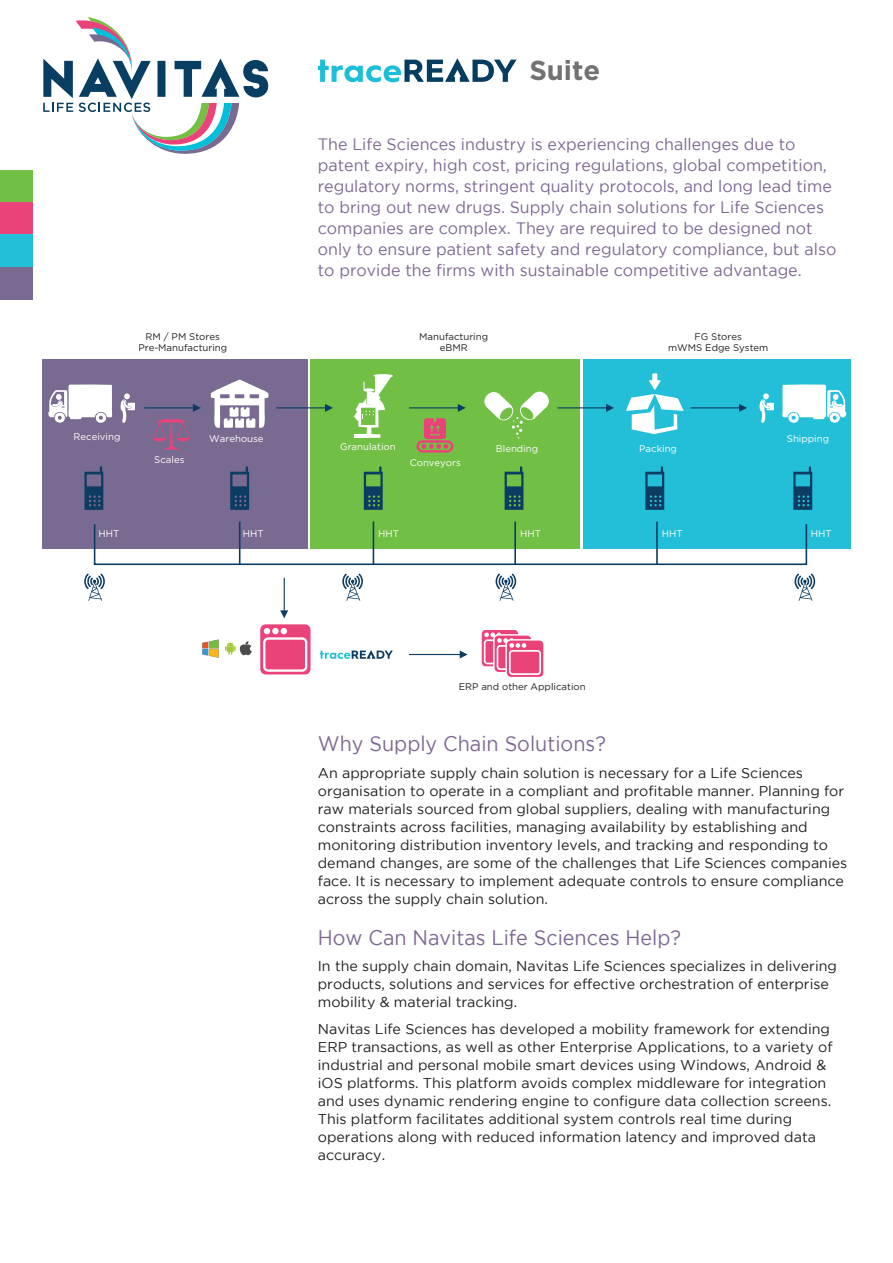
<style>
.page{position:relative;width:893px;height:1263px;background:#fff}
.page>*{position:absolute;margin:0;border:0;box-sizing:border-box;transform-origin:0 0}
.t1{font:700 27.45px "Gotham";color:#717271}
.t2{font:21px "Gotham";color:#7d6893;scale:.94 1}
.t3{font:16.5px/21px "Gotham";color:#7d6893}
.t4{font:14.25px/18px "Gotham";color:#231f20}
.t5{font:9.6px/11.6px "Gotham";color:#231f20;text-align:center}
.t6{font:9.6px "Gotham";color:#fff}
</style>
<div class="page">
<div style="left:0;top:170px;width:32px;height:32px;background:#71bf44"></div>
<div style="left:0;top:202px;width:32px;height:33px;background:#ea4379"></div>
<div style="left:0;top:235px;width:32px;height:32px;background:#23bfd8"></div>
<div style="left:0;top:267px;width:32px;height:32px;background:#786a90"></div>
<svg style="left:318px;top:58px;width:199px;height:24px"></svg>
<div style="left:583px;top:360px;width:267px;height:189px;background:#23bfd8"></div>
<div style="left:43px;top:360px;width:265px;height:189px;background:#786a90"></div>
<div style="left:310px;top:360px;width:269px;height:189px;background:#71bf44"></div>
<svg style="left:120px;top:393px;width:15px;height:30px"></svg>
<svg style="left:48px;top:384px;width:64px;height:39px"></svg>
<svg style="left:759px;top:393px;width:15px;height:30px"></svg>
<svg style="left:782px;top:384px;width:64px;height:39px"></svg>
<svg style="left:626px;top:373px;width:58px;height:61px"></svg>
<svg style="left:84px;top:573px;width:21px;height:28px"></svg>
<svg style="left:342px;top:573px;width:21px;height:28px"></svg>
<svg style="left:496px;top:573px;width:20px;height:28px"></svg>
<svg style="left:794px;top:573px;width:21px;height:28px"></svg>
<svg style="left:84px;top:467px;width:19px;height:43px"></svg>
<svg style="left:230px;top:467px;width:19px;height:43px"></svg>
<svg style="left:364px;top:467px;width:19px;height:43px"></svg>
<svg style="left:505px;top:467px;width:18px;height:43px"></svg>
<svg style="left:645px;top:467px;width:19px;height:43px"></svg>
<svg style="left:793px;top:467px;width:19px;height:43px"></svg>
<svg style="left:211px;top:379px;width:58px;height:49px"></svg>
<hr style="left:144px;top:407px;width:54px;height:1px;background:#0d3c63">
<svg style="left:153px;top:404px;width:48px;height:45px"></svg>
<hr style="left:284px;top:578px;width:1px;height:37px;background:#0d3c63">
<svg style="left:280px;top:610px;width:8px;height:8px"></svg>
<hr style="left:276px;top:407px;width:54px;height:1px;background:#0d3c63">
<svg style="left:325px;top:404px;width:8px;height:8px"></svg>
<hr style="left:409px;top:407px;width:54px;height:1px;background:#0d3c63">
<svg style="left:415px;top:404px;width:51px;height:49px"></svg>
<hr style="left:409px;top:654px;width:56px;height:1px;background:#0d3c63">
<svg style="left:460px;top:650px;width:8px;height:8px"></svg>
<hr style="left:557px;top:407px;width:54px;height:1px;background:#0d3c63">
<svg style="left:606px;top:404px;width:8px;height:8px"></svg>
<hr style="left:690px;top:407px;width:54px;height:1px;background:#0d3c63">
<svg style="left:739px;top:404px;width:8px;height:8px"></svg>
<div style="left:94px;top:523px;width:713px;height:42px;border:2px solid #0d3c63"></div>
<hr style="left:239px;top:521px;width:1px;height:43px;background:#0d3c63">
<hr style="left:373px;top:521px;width:1px;height:43px;background:#0d3c63">
<hr style="left:514px;top:521px;width:2px;height:43px;background:#0d3c63">
<hr style="left:656px;top:521px;width:2px;height:43px;background:#0d3c63">
<svg style="left:225px;top:641px;width:27px;height:15px"></svg>
<img style="left:202px;top:639px;width:17px;height:19px">
<svg style="left:260px;top:624px;width:51px;height:50px"></svg>
<svg style="left:505px;top:639px;width:40px;height:39px"></svg>
<svg style="left:482px;top:630px;width:61px;height:47px"></svg>
<svg style="left:484px;top:392px;width:65px;height:46px"></svg>
<svg style="left:354px;top:374px;width:39px;height:64px"></svg>
<svg style="left:320px;top:650px;width:73px;height:9px"></svg>
<svg style="left:43px;top:17px;width:226px;height:137px"></svg>
<p class="t1" style="left:529px;top:54px;width:73px">Suite</p>
<p class="t3" style="left:318px;top:134px;width:520px">The Life Sciences industry is experiencing challenges due to patent expiry, high cost, pricing regulations, global competition, regulatory norms, stringent quality protocols, and long lead time to bring out new drugs. Supply chain solutions for Life Sciences companies are complex. They are required to be designed not only to ensure patient safety and regulatory compliance, but also to provide the firms with sustainable competitive advantage.</p>
<p class="t5" style="left:138px;top:330px;width:90px">RM / PM Stores<br>Pre-Manufacturing</p>
<p class="t5" style="left:419px;top:330px;width:70px">Manufacturing eBMR</p>
<p class="t5" style="left:668px;top:330px;width:102px">FG Stores<br>mWMS Edge System</p>
<p class="t6" style="left:74px;top:431px;width:48px">Receiving</p>
<p class="t6" style="left:154px;top:454px;width:32px">Scales</p>
<p class="t6" style="left:209px;top:433px;width:56px">Warehouse</p>
<p class="t6" style="left:340px;top:442px;width:57px">Granulation</p>
<p class="t6" style="left:410px;top:457px;width:53px">Conveyors</p>
<p class="t6" style="left:496px;top:443px;width:44px">Blending</p>
<p class="t6" style="left:639px;top:443px;width:39px">Packing</p>
<p class="t6" style="left:787px;top:433px;width:44px">Shipping</p>
<p class="t6" style="left:99px;top:528px;width:22px">HHT</p>
<p class="t6" style="left:243px;top:528px;width:22px">HHT</p>
<p class="t6" style="left:378px;top:528px;width:22px">HHT</p>
<p class="t6" style="left:520px;top:528px;width:22px">HHT</p>
<p class="t6" style="left:662px;top:528px;width:22px">HHT</p>
<p class="t6" style="left:811px;top:528px;width:22px">HHT</p>
<p class="t5" style="left:459px;top:681px;width:129px">ERP and other Application</p>
<p class="t2" style="left:318px;top:732px;width:308px">Why Supply Chain Solutions?</p>
<p class="t4" style="left:318px;top:763px;width:531px">An appropriate supply chain solution is necessary for a Life Sciences organisation to operate in a compliant and profitable manner. Planning for raw materials sourced from global suppliers, dealing with manufacturing constraints across facilities, managing availability by establishing and monitoring distribution inventory levels, and tracking and responding to demand changes, are some of the challenges that Life Sciences companies face. It is necessary to implement adequate controls to ensure compliance across the supply chain solution.</p>
<p class="t2" style="left:318px;top:925px;width:388px">How Can Navitas Life Sciences Help?</p>
<p class="t4" style="left:318px;top:957px;width:521px">In the supply chain domain, Navitas Life Sciences specializes in delivering products, solutions and services for effective orchestration of enterprise mobility &amp; material tracking.</p>
<p class="t4" style="left:318px;top:1019px;width:516px">Navitas Life Sciences has developed a mobility framework for extending ERP transactions, as well as other Enterprise Applications, to a variety of industrial and personal mobile smart devices using Windows, Android &amp; iOS platforms. This platform avoids complex middleware for integration and uses dynamic rendering engine to configure data collection screens.<br>This platform facilitates additional system controls real time during operations along with reduced information latency and improved data accuracy.</p>
</div>
